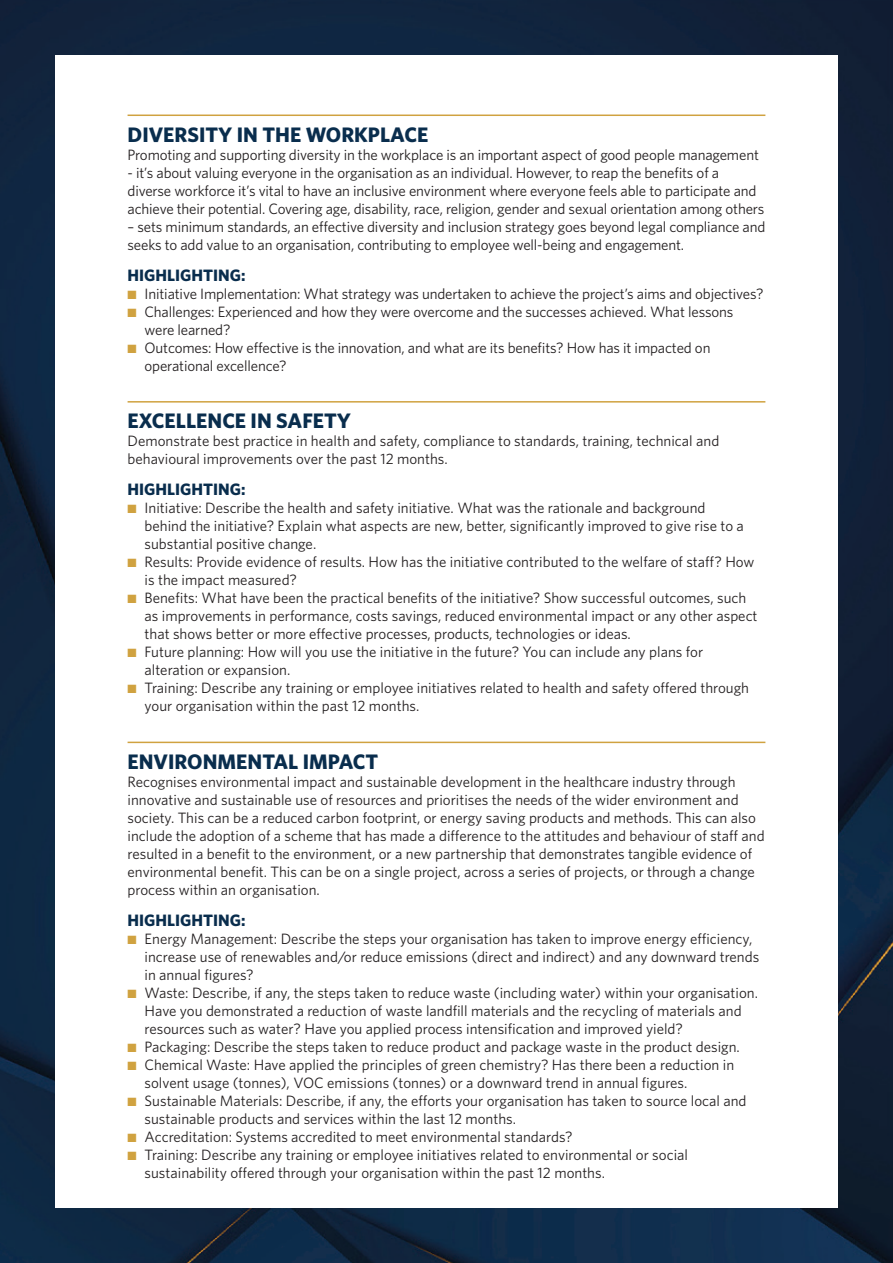
<style>
.page{position:relative;width:893px;height:1263px;background:#fff}
.page>*{position:absolute;margin:0;border:0;box-sizing:border-box;transform-origin:0 0}
.t1{font:700 21px "Whitney";color:#092d4d}
.t2{font:700 16.5px "Whitney";color:#092d4d}
.t3{font:15px/18px "Whitney";color:#231f20}
.s1{color:#d0a240}
</style>
<div class="page">
<img style="left:0;top:0;width:893px;height:1263px">
<div style="left:55px;top:55px;width:783px;height:1153px;background:#fff"></div>
<hr style="left:128px;top:115px;width:637px;height:1px;background:#d0a240">
<hr style="left:128px;top:401px;width:637px;height:2px;background:#d0a240">
<hr style="left:128px;top:742px;width:637px;height:1px;background:#d0a240">
<h1 class="t1" style="left:128px;top:120px;width:302px">DIVERSITY IN THE WORKPLACE</h1>
<p class="t3" style="left:128px;top:145px;width:633px">Promoting and supporting diversity in the workplace is an important aspect of good people management</p>
<p class="t3" style="left:128px;top:163px;width:638px">- it’s about valuing everyone in the organisation as an individual. However, to reap the benefits of a diverse workforce it’s vital to have an inclusive environment where everyone feels able to participate and achieve their potential. Covering age, disability, race, religion, gender and sexual orientation among others</p>
<p class="t3" style="left:128px;top:217px;width:639px">– sets minimum standards, an effective diversity and inclusion strategy goes beyond legal compliance and seeks to add value to an organisation, contributing to employee well-being and engagement.</p>
<p class="t2" style="left:128px;top:264px;width:120px">HIGHLIGHTING:</p>
<p class="t3" style="left:128px;top:284px;width:637px"><span class="s1">■</span> Initiative Implementation: What strategy was undertaken to achieve the project’s aims and objectives?</p>
<p class="t3" style="left:145px;top:302px;width:590px;text-indent:-17px"><span class="s1">■</span> Challenges: Experienced and how they were overcome and the successes achieved. What lessons were learned?</p>
<p class="t3" style="left:145px;top:338px;width:567px;text-indent:-17px"><span class="s1">■</span> Outcomes: How effective is the innovation, and what are its benefits? How has it impacted on operational excellence?</p>
<h1 class="t1" style="left:128px;top:407px;width:225px">EXCELLENCE IN SAFETY</h1>
<p class="t3" style="left:128px;top:431px;width:593px">Demonstrate best practice in health and safety, compliance to standards, training, technical and behavioural improvements over the past 12 months.</p>
<p class="t2" style="left:128px;top:478px;width:120px">HIGHLIGHTING:</p>
<p class="t3" style="left:145px;top:498px;width:601px;text-indent:-17px"><span class="s1">■</span> Initiative: Describe the health and safety initiative. What was the rationale and background behind the initiative? Explain what aspects are new, better, significantly improved to give rise to a substantial positive change.</p>
<p class="t3" style="left:145px;top:552px;width:611px;text-indent:-17px"><span class="s1">■</span> Results: Provide evidence of results. How has the initiative contributed to the welfare of staff? How is the impact measured?</p>
<p class="t3" style="left:145px;top:588px;width:614px;text-indent:-17px"><span class="s1">■</span> Benefits: What have been the practical benefits of the initiative? Show successful outcomes, such as improvements in performance, costs savings, reduced environmental impact or any other aspect that shows better or more effective processes, products, technologies or ideas.</p>
<p class="t3" style="left:145px;top:642px;width:560px;text-indent:-17px"><span class="s1">■</span> Future planning: How will you use the initiative in the future? You can include any plans for alteration or expansion.</p>
<p class="t3" style="left:145px;top:678px;width:606px;text-indent:-17px"><span class="s1">■</span> Training: Describe any training or employee initiatives related to health and safety offered through your organisation within the past 12 months.</p>
<h1 class="t1" style="left:128px;top:747px;width:252px">ENVIRONMENTAL IMPACT</h1>
<p class="t3" style="left:128px;top:772px;width:639px">Recognises environmental impact and sustainable development in the healthcare industry through innovative and sustainable use of resources and prioritises the needs of the wider environment and society. This can be a reduced carbon footprint, or energy saving products and methods. This can also include the adoption of a scheme that has made a difference to the attitudes and behaviour of staff and resulted in a benefit to the environment, or a new partnership that demonstrates tangible evidence of environmental benefit. This can be on a single project, across a series of projects, or through a change process within an organisation.</p>
<p class="t2" style="left:128px;top:909px;width:120px">HIGHLIGHTING:</p>
<p class="t3" style="left:145px;top:929px;width:616px;text-indent:-17px"><span class="s1">■</span> Energy Management: Describe the steps your organisation has taken to improve energy efficiency, increase use of renewables and/or reduce emissions (direct and indirect) and any downward trends in annual figures?</p>
<p class="t3" style="left:145px;top:983px;width:615px;text-indent:-17px"><span class="s1">■</span> Waste: Describe, if any, the steps taken to reduce waste (including water) within your organisation.<br>Have you demonstrated a reduction of waste landfill materials and the recycling of materials and resources such as water? Have you applied process intensification and improved yield?</p>
<p class="t3" style="left:128px;top:1037px;width:614px"><span class="s1">■</span> Packaging: Describe the steps taken to reduce product and package waste in the product design.</p>
<p class="t3" style="left:145px;top:1055px;width:591px;text-indent:-17px"><span class="s1">■</span> Chemical Waste: Have applied the principles of green chemistry? Has there been a reduction in solvent usage (tonnes), VOC emissions (tonnes) or a downward trend in annual figures.</p>
<p class="t3" style="left:145px;top:1091px;width:603px;text-indent:-17px"><span class="s1">■</span> Sustainable Materials: Describe, if any, the efforts your organisation has taken to source local and sustainable products and services within the last 12 months.</p>
<p class="t3" style="left:128px;top:1127px;width:446px"><span class="s1">■</span> Accreditation: Systems accredited to meet environmental standards?</p>
<p class="t3" style="left:145px;top:1145px;width:545px;text-indent:-17px"><span class="s1">■</span> Training: Describe any training or employee initiatives related to environmental or social sustainability offered through your organisation within the past 12 months.</p>
</div>
